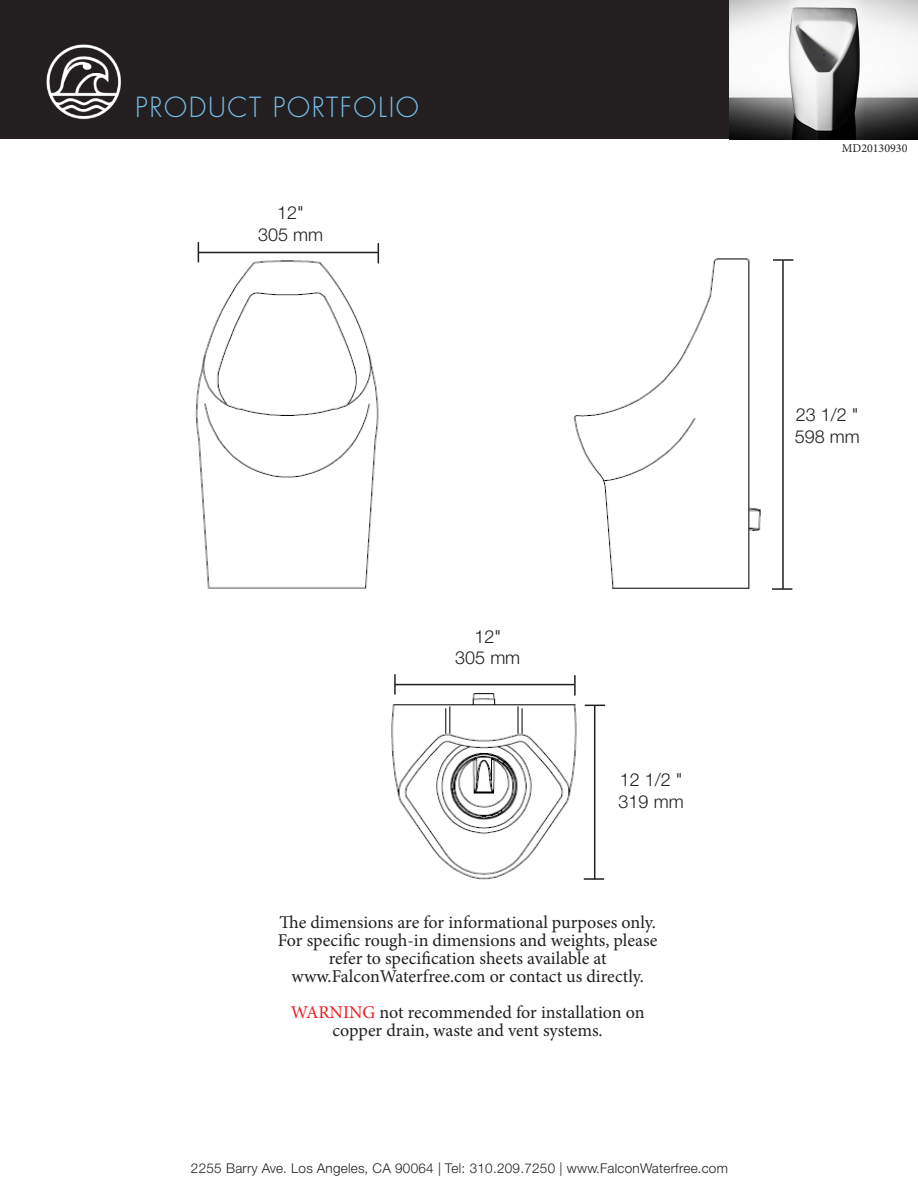
<style>
.page{position:relative;width:918px;height:1188px;background:#fff}
.page>*{position:absolute;margin:0;border:0;box-sizing:border-box;transform-origin:0 0}
.t1{font:300 27px "Futura";letter-spacing:.06em;color:#78bde8}
.t2{font:18px/18px "Minion Pro";color:#231f20;text-align:center}
.t3{font:300 18px "Helvetica Neue";color:#231f20}
.t4{font:300 13.5px "Helvetica Neue";letter-spacing:.02em;color:#231f20}
.t5{font:12px "Minion Pro";color:#231f20}
.s1{color:#ee1d23}
</style>
<div class="page">
<div style="left:0;top:0;width:918px;height:139px;background:#231f20"></div>
<img style="left:46px;top:44px;width:75px;height:76px">
<img style="left:730px;top:0;width:188px;height:139px">
<img style="left:195px;top:249px;width:566px;height:340px">
<img style="left:391px;top:693px;width:214px;height:187px">
<hr style="left:782px;top:260px;width:2px;height:329px;background:#231f20">
<hr style="left:773px;top:259px;width:20px;height:2px;background:#231f20">
<hr style="left:772px;top:588px;width:20px;height:2px;background:#231f20">
<hr style="left:594px;top:705px;width:1px;height:174px;background:#231f20">
<svg style="left:585px;top:705px;width:20px;height:1px"></svg>
<hr style="left:584px;top:878px;width:20px;height:2px;background:#231f20">
<hr style="left:395px;top:684px;width:179px;height:1px;background:#231f20">
<hr style="left:394px;top:674px;width:2px;height:21px;background:#231f20">
<hr style="left:574px;top:675px;width:2px;height:21px;background:#231f20">
<hr style="left:198px;top:252px;width:180px;height:1px;background:#231f20">
<svg style="left:198px;top:242px;width:1px;height:20px"></svg>
<svg style="left:378px;top:243px;width:1px;height:20px"></svg>
<p class="t1" style="left:135px;top:91px;width:285px">PRODUCT PORTFOLIO</p>
<p class="t3" style="left:277px;top:202px;width:28px">12"</p>
<p class="t3" style="left:258px;top:223px;width:67px">305 mm</p>
<p class="t5" style="left:842px;top:140px;width:67px">MD20130930</p>
<p class="t3" style="left:796px;top:404px;width:64px">23 1/2 "</p>
<p class="t3" style="left:795px;top:425px;width:67px">598 mm</p>
<p class="t3" style="left:474px;top:625px;width:28px">12"</p>
<p class="t3" style="left:455px;top:647px;width:67px">305 mm</p>
<p class="t3" style="left:620px;top:769px;width:64px">12 1/2 "</p>
<p class="t3" style="left:619px;top:791px;width:67px">319 mm</p>
<p class="t2" style="left:278px;top:914px;width:381px">The dimensions are for informational purposes only.<br>For specific rough-in dimensions and weights, please refer to specification sheets available at</p>
<p class="t2" style="left:292px;top:968px;width:354px">www.FalconWaterfree.com or contact us directly.</p>
<p class="t2" style="left:291px;top:1004px;width:355px"><span class="s1">WARNING</span> not recommended for installation on</p>
<p class="t2" style="left:333px;top:1022px;width:272px">copper drain, waste and vent systems.</p>
<p class="t4" style="left:191px;top:1160px;width:539px">2255 Barry Ave. Los Angeles, CA 90064 | Tel: 310.209.7250 | www.FalconWaterfree.com</p>
</div>
